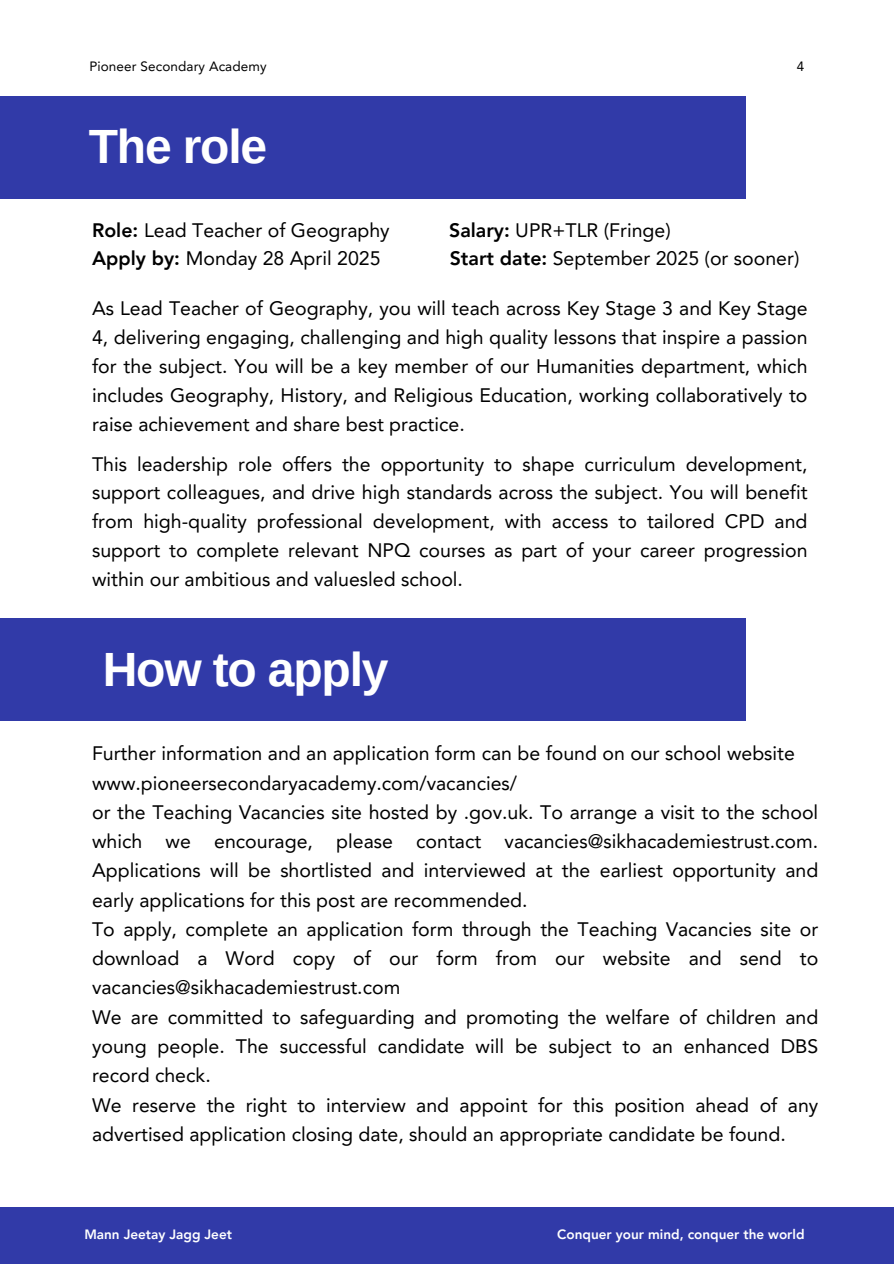
<style>
.page{position:relative;width:894px;height:1264px;background:#fff}
.page>*{position:absolute;margin:0;border:0;box-sizing:border-box;transform-origin:0 0}
.t1{font:700 48px "Arimo";letter-spacing:-.025em;color:#fff}
.t2{font:19.5px/29.2px "Avenir LT Pro";color:#000;text-align:justify}
.t3{font:800 13.5px "Avenir LT Pro";color:#fff}
.t4{font:13.5px "Avenir LT Pro";letter-spacing:.01em;color:#000}
.s1{font-weight:800}
</style>
<div class="page">
<div style="left:0;top:1207px;width:893px;height:56px;background:#313aa8"></div>
<div style="left:0;top:618px;width:745px;height:103px;background:#313aa8"></div>
<div style="left:0;top:96px;width:745px;height:102px;background:#313aa8"></div>
<p class="t4" style="left:89px;top:61px;width:179px">Pioneer Secondary Academy</p>
<h2 class="t4" style="left:796px;top:61px;width:9px">4</h2>
<h2 class="t1" style="left:89px;top:119px;width:180px">The role</h2>
<h2 class="t2" style="left:92px;top:218px;width:299px"><span class="s1">Role:</span> Lead Teacher of Geography</h2>
<p class="t2" style="left:92px;top:246px;width:290px"><span class="s1">Apply by:</span> Monday 28 April 2025</p>
<h2 class="t2" style="left:449px;top:218px;width:223px"><span class="s1">Salary:</span> UPR+TLR (Fringe)</h2>
<h2 class="t2" style="left:449px;top:246px;width:351px"><span class="s1">Start date:</span> September 2025 (or sooner)</h2>
<h3 class="t2" style="left:92px;top:296px;width:716px;line-height:28.8px">As Lead Teacher of Geography, you will teach across Key Stage 3 and Key Stage 4, delivering engaging, challenging and high quality lessons that inspire a passion for the subject. You will be a key member of our Humanities department, which includes Geography, History, and Religious Education, working collaboratively to raise achievement and share best practice.</h3>
<h3 class="t2" style="left:92px;top:451px;width:716px;line-height:28.8px">This leadership role offers the opportunity to shape curriculum development, support colleagues, and drive high standards across the subject. You will benefit from high-quality professional development, with access to tailored CPD and support to complete relevant NPQ courses as part of your career progression within our ambitious and valuesled school.</h3>
<h2 class="t1" style="left:103px;top:642px;width:287px">How to apply</h2>
<h2 class="t2" style="left:92px;top:740px;width:727px;text-align:left">Further information and an application form can be found on our school website www.pioneersecondaryacademy.com/vacancies/<br>or the Teaching Vacancies site hosted by .gov.uk. To arrange a visit to the school which we encourage, please contact vacancies@sikhacademiestrust.com.<br>Applications will be shortlisted and interviewed at the earliest opportunity and early applications for this post are recommended.<br>To apply, complete an application form through the Teaching Vacancies site or download a Word copy of our form from our website and send to vacancies@sikhacademiestrust.com<br>We are committed to safeguarding and promoting the welfare of children and young people. The successful candidate will be subject to an enhanced DBS record check.<br>We reserve the right to interview and appoint for this position ahead of any advertised application closing date, should an appropriate candidate be found.</h2>
<p class="t3" style="left:84px;top:1228px;width:149px">Mann Jeetay Jagg Jeet</p>
<p class="t3" style="left:557px;top:1228px;width:249px">Conquer your mind, conquer the world</p>
</div>
